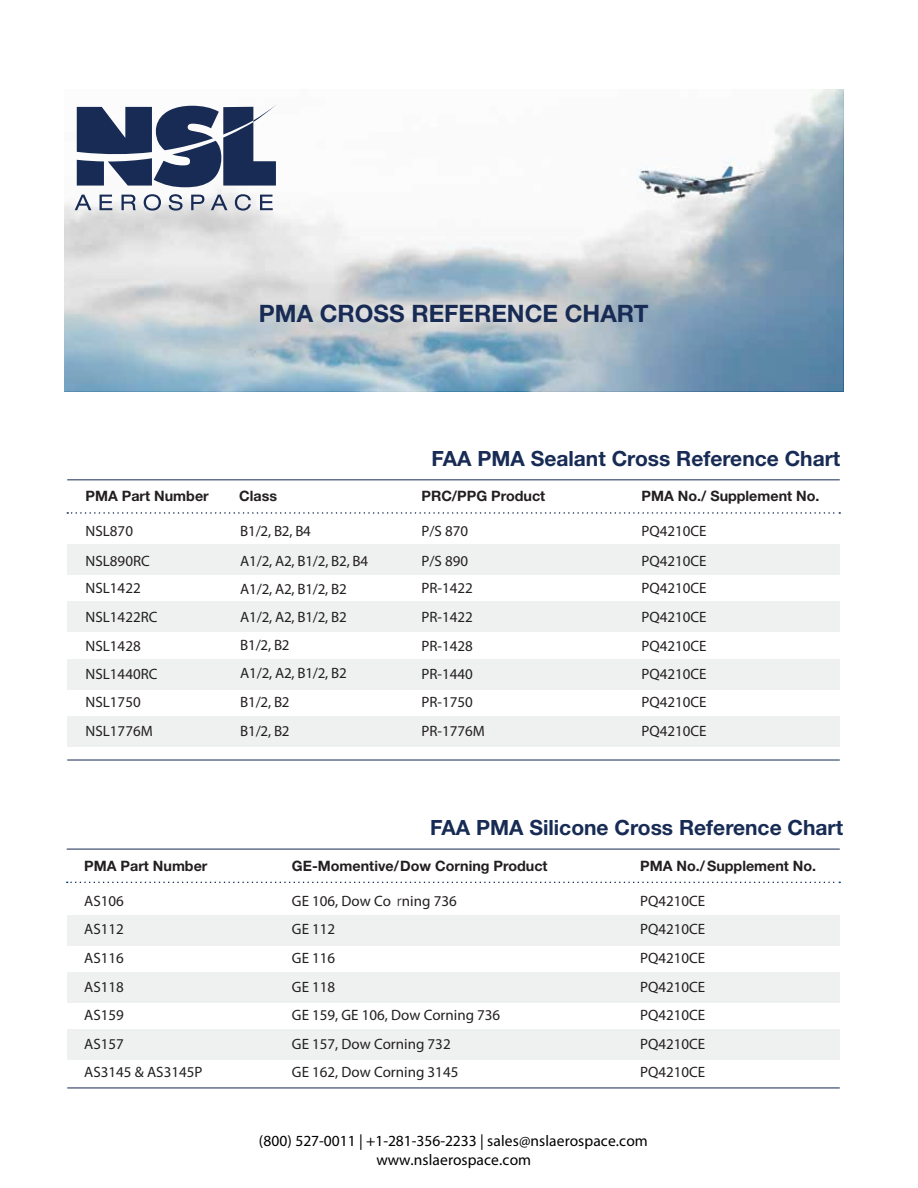
<style>
.page{position:relative;width:918px;height:1188px;background:#fff}
.page>*{position:absolute;margin:0;border:0;box-sizing:border-box;transform-origin:0 0}
.t1{font:700 24px "Helvetica Neue LT Std";color:#172b54}
.t2{font:700 21px "Helvetica Neue LT Std";color:#172b54}
.t3{font:15.45px/19.6px "Myriad Pro";color:#010101;text-align:center}
.t4{font:15px/28px "Myriad Pro";color:#231f20}
.t5{font:700 14.25px "Helvetica Neue LT Std";color:#231f20}
.s1{font-family:"Helvetica Neue LT Std";font-weight:300;font-size:14.25px}
</style>
<div class="page">
<svg style="left:64px;top:89px;width:779px;height:302px"></svg>
<svg style="left:75px;top:195px;width:16px;height:15px"></svg>
<svg style="left:100px;top:195px;width:12px;height:15px"></svg>
<svg style="left:122px;top:195px;width:14px;height:15px"></svg>
<svg style="left:144px;top:194px;width:17px;height:17px"></svg>
<svg style="left:169px;top:194px;width:14px;height:17px"></svg>
<svg style="left:191px;top:195px;width:13px;height:15px"></svg>
<svg style="left:211px;top:195px;width:17px;height:15px"></svg>
<svg style="left:235px;top:194px;width:16px;height:17px"></svg>
<svg style="left:260px;top:195px;width:13px;height:15px"></svg>
<svg style="left:77px;top:104px;width:200px;height:83px"></svg>
<div style="left:67px;top:915px;width:773px;height:31px;background:#eff1f1"></div>
<div style="left:67px;top:972px;width:773px;height:31px;background:#eff1f1"></div>
<div style="left:67px;top:1030px;width:773px;height:30px;background:#eff1f1"></div>
<div style="left:67px;top:545px;width:773px;height:30px;background:#eff1f1"></div>
<div style="left:67px;top:602px;width:773px;height:30px;background:#eff1f1"></div>
<div style="left:67px;top:659px;width:773px;height:30px;background:#eff1f1"></div>
<div style="left:67px;top:716px;width:773px;height:31px;background:#eff1f1"></div>
<hr style="left:67px;top:479px;width:773px;height:2px;background:#172b54">
<svg style="left:67px;top:512px;width:773px;height:2px"></svg>
<hr style="left:67px;top:848px;width:773px;height:2px;background:#172b54">
<svg style="left:67px;top:882px;width:773px;height:1px"></svg>
<hr style="left:67px;top:759px;width:773px;height:2px;background:#172b54">
<hr style="left:67px;top:1087px;width:773px;height:2px;background:#172b54">
<h1 class="t1" style="left:259px;top:298px;width:391px">PMA CROSS REFERENCE CHART</h1>
<h2 class="t2" style="left:432px;top:446px;width:410px">FAA PMA Sealant Cross Reference Chart</h2>
<p class="t5" style="left:86px;top:487px;width:125px">PMA Part Number</p>
<p class="t5" style="left:239px;top:487px;width:39px">Class</p>
<p class="t5" style="left:422px;top:487px;width:125px">PRC/PPG Product</p>
<p class="t5" style="left:641px;top:487px;width:180px">PMA No./ Supplement No.</p>
<p class="t4" style="left:86px;top:516px;width:49px">NSL870</p>
<p class="t4" style="left:240px;top:516px;width:72px">B1/2, B2, B4</p>
<p class="t4" style="left:422px;top:516px;width:48px">P/S 870</p>
<p class="t4" style="left:641px;top:516px;width:67px">PQ4210CE</p>
<p class="t4" style="left:86px;top:546px;width:66px">NSL890RC</p>
<p class="t4" style="left:240px;top:547px;width:129px">A1/2, A2, B1/2, B2, B4</p>
<p class="t4" style="left:422px;top:546px;width:48px">P/S 890</p>
<p class="t4" style="left:642px;top:546px;width:67px">PQ4210CE</p>
<p class="t4" style="left:86px;top:574px;width:57px">NSL1422</p>
<p class="t4" style="left:422px;top:574px;width:53px">PR-1422</p>
<p class="t4" style="left:641px;top:574px;width:67px">PQ4210CE</p>
<p class="t4" style="left:240px;top:574px;width:108px">A1/2, A2, B1/2, B2<br>A1/2, A2, B1/2, B2</p>
<p class="t4" style="left:86px;top:603px;width:73px">NSL1422RC</p>
<p class="t4" style="left:422px;top:603px;width:53px">PR-1422</p>
<p class="t4" style="left:641px;top:603px;width:67px">PQ4210CE</p>
<p class="t4" style="left:86px;top:631px;width:57px">NSL1428</p>
<p class="t4" style="left:422px;top:631px;width:53px">PR-1428</p>
<p class="t4" style="left:641px;top:631px;width:67px">PQ4210CE</p>
<p class="t4" style="left:86px;top:659px;width:73px">NSL1440RC</p>
<p class="t4" style="left:422px;top:659px;width:53px">PR-1440</p>
<p class="t4" style="left:641px;top:659px;width:67px">PQ4210CE</p>
<p class="t4" style="left:86px;top:688px;width:57px">NSL1750</p>
<p class="t4" style="left:422px;top:688px;width:53px">PR-1750</p>
<p class="t4" style="left:641px;top:688px;width:67px">PQ4210CE</p>
<p class="t4" style="left:86px;top:717px;width:69px">NSL1776M</p>
<p class="t4" style="left:422px;top:717px;width:65px">PR-1776M</p>
<p class="t4" style="left:641px;top:717px;width:67px">PQ4210CE</p>
<p class="t4" style="left:240px;top:631px;width:51px">B1/2, B2</p>
<p class="t4" style="left:240px;top:659px;width:108px">A1/2, A2, B1/2, B2</p>
<p class="t4" style="left:240px;top:687px;width:51px;line-height:28.8px">B1/2, B2<br>B1/2, B2</p>
<h2 class="t2" style="left:430px;top:814px;width:415px">FAA PMA Silicone Cross Reference Chart</h2>
<p class="t5" style="left:84px;top:857px;width:125px">PMA Part Number</p>
<p class="t5" style="left:292px;top:857px;width:257px">GE-Momentive/Dow Corning Product</p>
<p class="t5" style="left:640px;top:857px;width:178px">PMA No./Supplement No.</p>
<p class="t4" style="left:84px;top:886px;width:41px">AS106</p>
<p class="t4" style="left:292px;top:886px;width:166px">GE 106, Dow Co <span class="s1">r</span>ning 736</p>
<p class="t4" style="left:640px;top:886px;width:67px">PQ4210CE</p>
<p class="t4" style="left:84px;top:915px;width:41px">AS112</p>
<p class="t4" style="left:292px;top:915px;width:45px">GE 112</p>
<p class="t4" style="left:640px;top:915px;width:67px">PQ4210CE</p>
<p class="t4" style="left:84px;top:944px;width:41px">AS116</p>
<p class="t4" style="left:292px;top:944px;width:45px">GE 116</p>
<p class="t4" style="left:640px;top:944px;width:67px">PQ4210CE</p>
<p class="t4" style="left:84px;top:972px;width:41px">AS118</p>
<p class="t4" style="left:292px;top:972px;width:45px">GE 118</p>
<p class="t4" style="left:640px;top:972px;width:67px">PQ4210CE</p>
<p class="t4" style="left:84px;top:1001px;width:41px">AS159</p>
<p class="t4" style="left:292px;top:1001px;width:210px">GE 159, GE 106, Dow Corning 736</p>
<p class="t4" style="left:640px;top:1001px;width:67px">PQ4210CE</p>
<p class="t4" style="left:84px;top:1029px;width:41px">AS157</p>
<p class="t4" style="left:292px;top:1029px;width:160px">GE 157, Dow Corning 732</p>
<p class="t4" style="left:640px;top:1029px;width:67px">PQ4210CE</p>
<p class="t4" style="left:84px;top:1058px;width:120px">AS3145 &amp; AS3145P</p>
<p class="t4" style="left:292px;top:1058px;width:168px">GE 162, Dow Corning 3145</p>
<p class="t4" style="left:640px;top:1058px;width:67px">PQ4210CE</p>
<p class="t3" style="left:259px;top:1130px;width:390px">(800) 527-0011 | +1-281-356-2233 | sales@nslaerospace.com www.nslaerospace.com</p>
</div>
